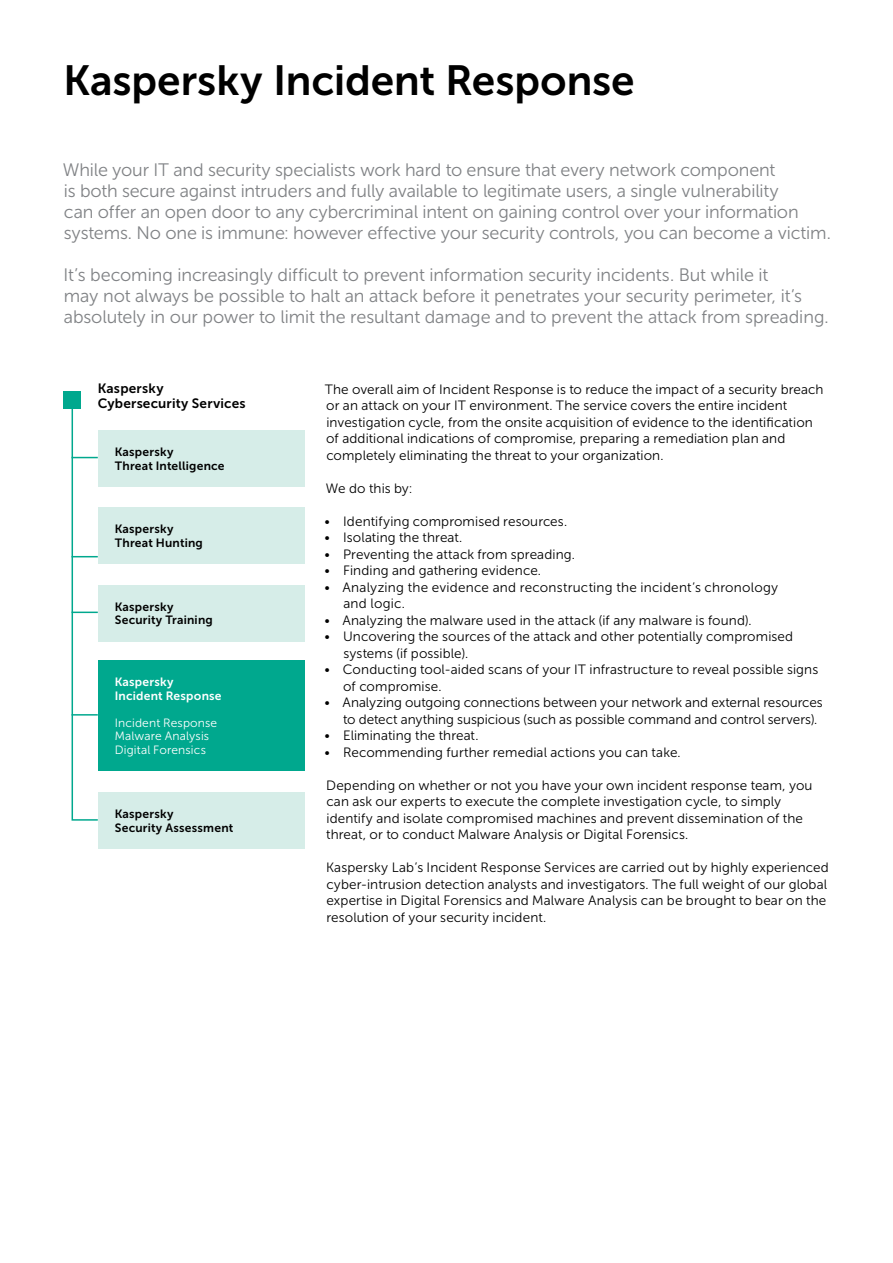
<style>
.page{position:relative;width:893px;height:1263px;background:#fff}
.page>*{position:absolute;margin:0;border:0;box-sizing:border-box;transform-origin:0 0}
.t1{font:42px "Museo Sans Cyrl 700";letter-spacing:-.005em;color:#000}
.t2{font:18px/21px "Museo Sans Cyrl 300";letter-spacing:-.01em;color:#808285}
.t3{font:13.5px/16.5px "Museo Sans Cyrl 300";letter-spacing:.01em;color:#000}
.t4{font:13.5px/15px "Museo Sans Cyrl 700";letter-spacing:.015em;color:#000}
.t5{font:12px/13.5px "Museo Sans Cyrl 700";letter-spacing:.02em;color:#000}
.t6{font:12px/13.5px "Museo Sans Cyrl 300";letter-spacing:.015em;color:#fff}
.t7{font:12px/13.5px "Museo Sans Cyrl 700";letter-spacing:.02em;color:#fff}
</style>
<div class="page">
<div style="left:98px;top:585px;width:207px;height:56px;background:#d6ede8"></div>
<div style="left:98px;top:507px;width:207px;height:57px;background:#d6ede8"></div>
<div style="left:98px;top:660px;width:207px;height:111px;background:#00a88e"></div>
<div style="left:98px;top:792px;width:207px;height:57px;background:#d6ede8"></div>
<div style="left:98px;top:430px;width:207px;height:57px;background:#d6ede8"></div>
<div style="left:64px;top:391px;width:17px;height:17px;background:#00a88e"></div>
<svg style="left:71px;top:408px;width:28px;height:413px"></svg>
<hr style="left:72px;top:714px;width:26px;height:2px;background:#00a88e">
<h1 class="t1" style="left:64px;top:57px;width:573px">Kaspersky Incident Response</h1>
<p class="t2" style="left:63px;top:160px;width:769px">While your IT and security specialists work hard to ensure that every network component<br>is both secure against intruders and fully available to legitimate users, a single vulnerability<br>can offer an open door to any cybercriminal intent on gaining control over your information systems. No one is immune: however effective your security controls, you can become a victim.</p>
<p class="t2" style="left:63px;top:265px;width:767px">It’s becoming increasingly difficult to prevent information security incidents. But while it<br>may not always be possible to halt an attack before it penetrates your security perimeter, it’s absolutely in our power to limit the resultant damage and to prevent the attack from spreading.</p>
<p class="t4" style="left:98px;top:381px;width:149px">Kaspersky<br>Cybersecurity Services</p>
<p class="t5" style="left:115px;top:445px;width:111px">Kaspersky<br>Threat Intelligence</p>
<p class="t5" style="left:115px;top:523px;width:90px">Kaspersky<br>Threat Hunting</p>
<p class="t5" style="left:115px;top:600px;width:100px">Kaspersky<br>Security Training</p>
<p class="t7" style="left:115px;top:675px;width:108px">Kaspersky<br>Incident Response</p>
<p class="t6" style="left:115px;top:716px;width:104px">Incident Response<br>Malware Analysis<br>Digital Forensics</p>
<p class="t5" style="left:115px;top:807px;width:120px">Kaspersky<br>Security Assessment</p>
<p class="t3" style="left:325px;top:381px;width:500px">The overall aim of Incident Response is to reduce the impact of a security breach or an attack on your IT environment. The service covers the entire incident investigation cycle, from the onsite acquisition of evidence to the identification of additional indications of compromise, preparing a remediation plan and completely eliminating the threat to your organization.</p>
<p class="t3" style="left:326px;top:480px;width:88px">We do this by:</p>
<p class="t3" style="left:324px;top:513px;width:245px">• Identifying compromised resources.</p>
<p class="t3" style="left:324px;top:529px;width:140px">• Isolating the threat.</p>
<p class="t3" style="left:324px;top:546px;width:252px">• Preventing the attack from spreading.</p>
<p class="t3" style="left:324px;top:562px;width:218px">• Finding and gathering evidence.</p>
<p class="t3" style="left:343px;top:579px;width:436px;text-indent:-19px">• Analyzing the evidence and reconstructing the incident’s chronology and logic.</p>
<p class="t3" style="left:324px;top:612px;width:429px">• Analyzing the malware used in the attack (if any malware is found).</p>
<p class="t3" style="left:343px;top:628px;width:451px;text-indent:-19px">• Uncovering the sources of the attack and other potentially compromised systems (if possible).</p>
<p class="t3" style="left:343px;top:661px;width:477px;text-indent:-19px">• Conducting tool-aided scans of your IT infrastructure to reveal possible signs of compromise.</p>
<p class="t3" style="left:343px;top:694px;width:481px;text-indent:-19px">• Analyzing outgoing connections between your network and external resources to detect anything suspicious (such as possible command and control servers).</p>
<p class="t3" style="left:324px;top:727px;width:156px">• Eliminating the threat.</p>
<p class="t3" style="left:324px;top:744px;width:358px">• Recommending further remedial actions you can take.</p>
<p class="t3" style="left:326px;top:777px;width:488px">Depending on whether or not you have your own incident response team, you can ask our experts to execute the complete investigation cycle, to simply identify and isolate compromised machines and prevent dissemination of the threat, or to conduct Malware Analysis or Digital Forensics.</p>
<p class="t3" style="left:326px;top:859px;width:504px">Kaspersky Lab’s Incident Response Services are carried out by highly experienced cyber-intrusion detection analysts and investigators. The full weight of our global expertise in Digital Forensics and Malware Analysis can be brought to bear on the resolution of your security incident.</p>
</div>
